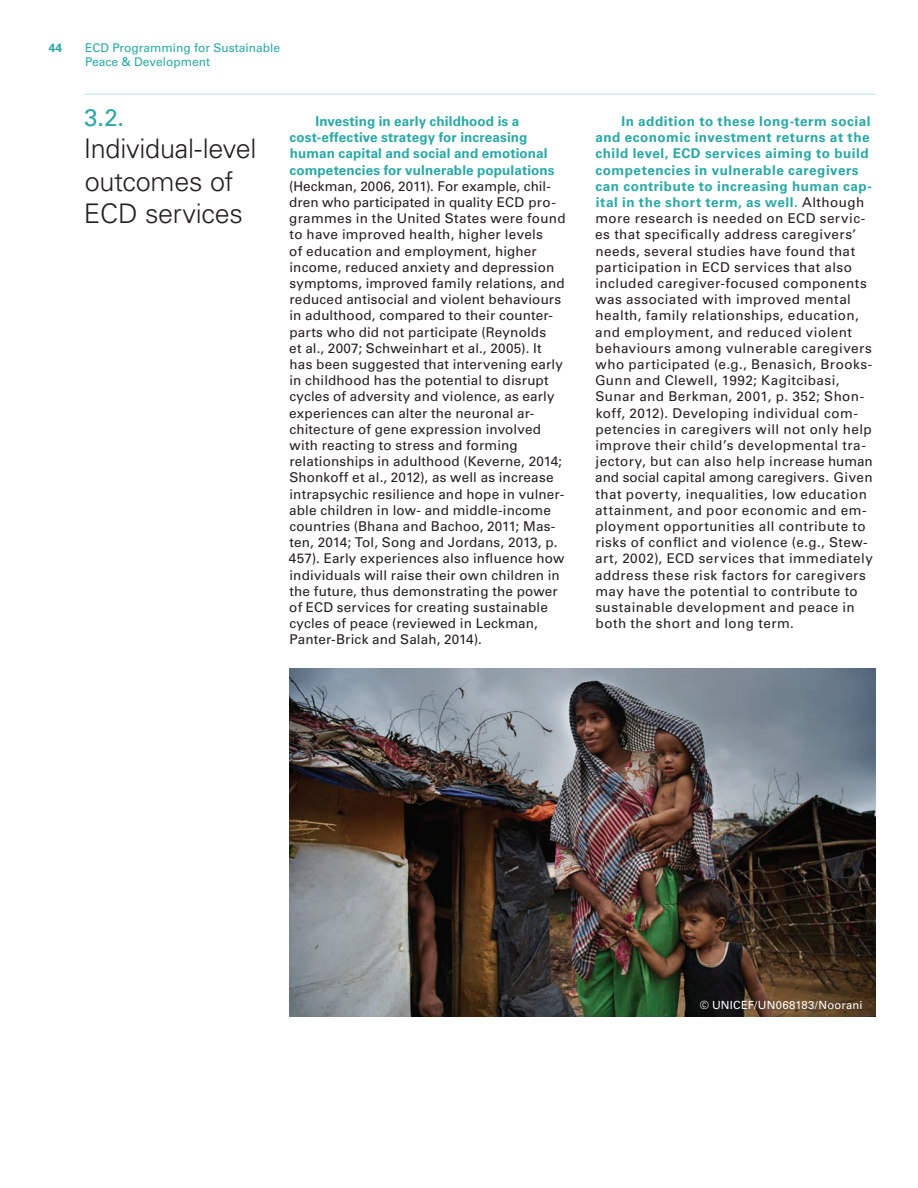
<style>
.page{position:relative;width:918px;height:1188px;background:#fff}
.page>*{position:absolute;margin:0;border:0;box-sizing:border-box;transform-origin:0 0}
.t1{font:300 27px/32.4px "Univers LT Std";letter-spacing:-.01em;color:#231f20}
.t2{font:24px "Univers LT Std";color:#29a8a6}
.t3{font:13.5px/16.2px "Univers LT Std";letter-spacing:.02em;color:#231f20}
.t4{font:700 13.5px/16.2px "Univers LT Std";letter-spacing:.01em;color:#29a8a6}
.t5{font:12px/14.4px "Univers LT Std";color:#29a8a6}
.t6{font:700 12px "Univers LT Std";color:#29a8a6}
.t7{font:11.25px "Univers LT Std";letter-spacing:.02em;color:#fff}
.s1{font-weight:700;color:#29a8a6}
</style>
<div class="page">
<hr style="left:84px;top:94px;width:791px;height:1px;background:#d4e9e9">
<img style="left:289px;top:669px;width:586px;height:348px">
<p class="t6" style="left:49px;top:41px;width:15px">44</p>
<p class="t5" style="left:85px;top:41px;width:197px">ECD Programming for Sustainable<br>Peace &amp; Development</p>
<h2 class="t2" style="left:84px;top:103px;width:42px">3.2.</h2>
<h1 class="t1" style="left:84px;top:133px;width:174px">Individual-level outcomes of<br>ECD services</h1>
<p class="t4" style="left:290px;top:113px;width:267px;text-indent:26px">Investing in early childhood is a cost-effective strategy for increasing human capital and social and emotional competencies for vulnerable populations</p>
<p class="t3" style="left:289px;top:178px;width:278px">(Heckman, 2006, 2011). For example, chil&shy;dren who participated in quality ECD pro&shy;grammes in the United States were found to have improved health, higher levels<br>of education and employment, higher income, reduced anxiety and depression symptoms, improved family relations, and reduced antisocial and violent behaviours in adulthood, compared to their counter&shy;parts who did not participate (Reynolds<br>et al., 2007; Schweinhart et al., 2005). It has been suggested that intervening early in childhood has the potential to disrupt cycles of adversity and violence, as early experiences can alter the neuronal ar&shy;chitecture of gene expression involved with reacting to stress and forming relationships in adulthood (Keverne, 2014; Shonkoff et al., 2012), as well as increase intrapsychic resilience and hope in vulner&shy;able children in low- and middle-income countries (Bhana and Bachoo, 2011; Mas&shy;ten, 2014; Tol, Song and Jordans, 2013, p.<br>457). Early experiences also influence how individuals will raise their own children in the future, thus demonstrating the power of ECD services for creating sustainable cycles of peace (reviewed in Leckman, Panter-Brick and Salah, 2014).</p>
<p class="t3" style="left:595px;top:113px;width:279px;text-indent:26px"><span class="s1">In addition to these long-term social and economic investment returns at the child level, ECD services aiming to build competencies in vulnerable caregivers can contribute to increasing human cap&shy;ital in the short term, as well.</span> Although more research is needed on ECD servic&shy;es that specifically address caregivers’ needs, several studies have found that participation in ECD services that also included caregiver-focused components was associated with improved mental health, family relationships, education, and employment, and reduced violent behaviours among vulnerable caregivers who participated (e.g., Benasich, Brooks-Gunn and Clewell, 1992; Kagitcibasi, Sunar and Berkman, 2001, p. 352; Shon&shy;koff, 2012). Developing individual com&shy;petencies in caregivers will not only help improve their child’s developmental tra&shy;jectory, but can also help increase human and social capital among caregivers. Given that poverty, inequalities, low education attainment, and poor economic and em&shy;ployment opportunities all contribute to risks of conflict and violence (e.g., Stew&shy;art, 2002), ECD services that immediately address these risk factors for caregivers may have the potential to contribute to sustainable development and peace in both the short and long term.</p>
<p class="t7" style="left:700px;top:998px;width:164px">© UNICEF/UN068183/Noorani</p>
</div>
